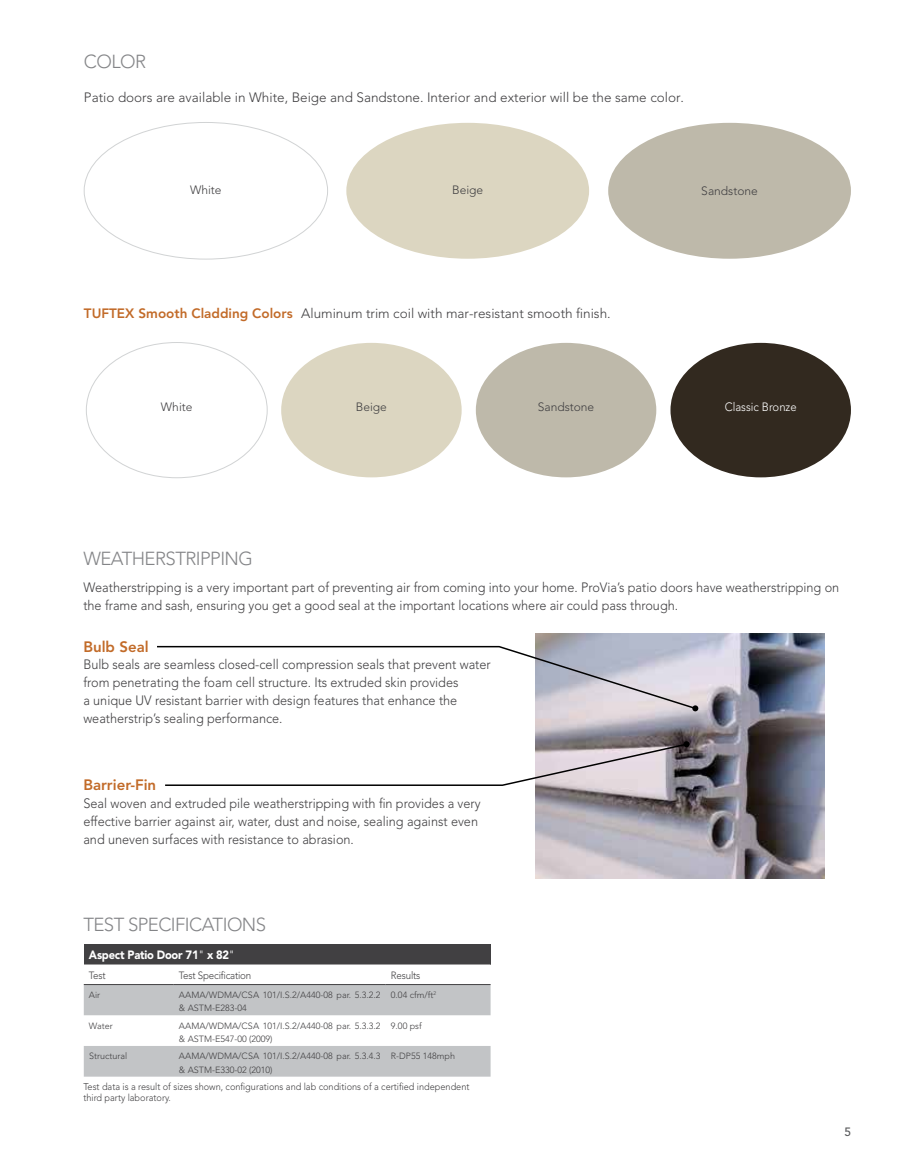
<style>
.page{position:relative;width:905px;height:1175px;background:#fff}
.page>*{position:absolute;margin:0;border:0;box-sizing:border-box;transform-origin:0 0}
.t1{font:300 18.75px "Avenir LT Std";letter-spacing:-.03em;color:#76777a}
.t2{font:800 15px "Avenir LT Std";color:#c26b29}
.t3{font:300 13.5px/18px "Avenir LT Std";color:#414042;scale:.94 1}
.t4{font:300 13.5px "Avenir LT Std";color:#414042}
.t5{font:300 12px "Avenir LT Std";color:#414042}
.t6{font:900 12px "Avenir LT Std";letter-spacing:-.02em;color:#fff;scale:.93 1}
.t7{font:300 12px "Avenir LT Std";color:#fff;scale:.94 1}
.t8{font:500 12px "Avenir LT Std";color:#58595b}
.t9{font:300 10.5px "Avenir LT Std";letter-spacing:-.02em;color:#414042;scale:.93 1}
.t10{font:300 9.75px/11.7px "Avenir LT Std";color:#414042;scale:.94 1}
.t11{font:300 9px/13.5px "Avenir LT Std";color:#414042}
.s1{font-weight:800;color:#c26b29}
.s2{font-weight:300}
</style>
<div class="page">
<img style="left:536px;top:634px;width:288px;height:244px">
<svg style="left:157px;top:645px;width:541px;height:66px"></svg>
<svg style="left:165px;top:741px;width:524px;height:45px"></svg>
<div style="left:84px;top:944px;width:406px;height:20px;background:#414042"></div>
<svg style="left:84px;top:964px;width:406px;height:112px"></svg>
<hr style="left:84px;top:984px;width:90px;height:1px;background:#414042">
<hr style="left:174px;top:984px;width:212px;height:1px;background:#414042">
<hr style="left:386px;top:984px;width:104px;height:1px;background:#414042">
<div style="left:346px;top:123px;width:243px;height:136px;background:#dcd6c1;border-radius:50%"></div>
<div style="left:608px;top:123px;width:242px;height:136px;background:#beb9aa;border-radius:50%"></div>
<div style="left:281px;top:343px;width:180px;height:134px;background:#dcd6c1;border-radius:50%"></div>
<div style="left:476px;top:343px;width:180px;height:134px;background:#beb9aa;border-radius:50%"></div>
<div style="left:670px;top:343px;width:180px;height:134px;background:#32291f;border-radius:50%"></div>
<h1 class="t1" style="left:84px;top:51px;width:64px">COLOR</h1>
<p class="t4" style="left:84px;top:89px;width:601px">Patio doors are available in White, Beige and Sandstone. Interior and exterior will be the same color.</p>
<p class="t5" style="left:190px;top:183px;width:33px">White</p>
<p class="t5" style="left:452px;top:183px;width:33px">Beige</p>
<p class="t5" style="left:701px;top:184px;width:58px">Sandstone</p>
<p class="t4" style="left:84px;top:306px;width:528px"><span class="s1">TUFTEX Smooth Cladding Colors</span> Aluminum trim coil with mar-resistant smooth finish.</p>
<p class="t5" style="left:161px;top:400px;width:33px">White</p>
<p class="t5" style="left:356px;top:400px;width:33px">Beige</p>
<p class="t5" style="left:538px;top:400px;width:58px">Sandstone</p>
<p class="t7" style="left:724px;top:400px;width:78px">Classic Bronze</p>
<h1 class="t1" style="left:83px;top:547px;width:171px">WEATHERSTRIPPING</h1>
<p class="t3" style="left:83px;top:578px;width:805px">Weatherstripping is a very important part of preventing air from coming into your home. ProVia’s patio doors have weatherstripping on the frame and sash, ensuring you get a good seal at the important locations where air could pass through.</p>
<p class="t2" style="left:83px;top:637px;width:67px">Bulb Seal</p>
<p class="t3" style="left:83px;top:655px;width:435px">Bulb seals are seamless closed-cell compression seals that prevent water from penetrating the foam cell structure. Its extruded skin provides<br>a unique UV resistant barrier with design features that enhance the weatherstrip’s sealing performance.</p>
<p class="t2" style="left:83px;top:776px;width:74px">Barrier-Fin</p>
<p class="t3" style="left:83px;top:794px;width:424px">Seal woven and extruded pile weatherstripping with fin provides a very effective barrier against air, water, dust and noise, sealing against even and uneven surfaces with resistance to abrasion.</p>
<h1 class="t1" style="left:83px;top:913px;width:184px">TEST SPECIFICATIONS</h1>
<p class="t6" style="left:89px;top:947px;width:158px">Aspect Patio Door 71<span class="s2">"</span> x 82<span class="s2">"</span></p>
<p class="t9" style="left:89px;top:968px;width:20px">Test</p>
<p class="t9" style="left:179px;top:968px;width:79px">Test Specification</p>
<p class="t9" style="left:391px;top:968px;width:33px">Results</p>
<p class="t11" style="left:89px;top:988px;width:13px">Air</p>
<p class="t11" style="left:179px;top:988px;width:203px">AAMA/WDMA/CSA 101/I.S.2/A440-08 par. 5.3.2.2 &amp; ASTM-E283-04</p>
<p class="t11" style="left:391px;top:988px;width:47px">0.04 cfm/ft<sup>2</sup></p>
<p class="t11" style="left:89px;top:1018px;width:25px">Water</p>
<p class="t11" style="left:179px;top:1018px;width:203px">AAMA/WDMA/CSA 101/I.S.2/A440-08 par. 5.3.3.2 &amp; ASTM-E547-00 (2009)</p>
<p class="t11" style="left:391px;top:1018px;width:32px">9.00 psf</p>
<p class="t11" style="left:89px;top:1049px;width:40px">Structural</p>
<p class="t11" style="left:179px;top:1049px;width:203px">AAMA/WDMA/CSA 101/I.S.2/A440-08 par. 5.3.4.3 &amp; ASTM-E330-02 (2010)</p>
<p class="t11" style="left:391px;top:1049px;width:66px">R-DP55 148mph</p>
<p class="t10" style="left:83px;top:1080px;width:412px">Test data is a result of sizes shown, configurations and lab conditions of a certified independent third party laboratory.</p>
<p class="t8" style="left:844px;top:1124px;width:8px">5</p>
</div>
